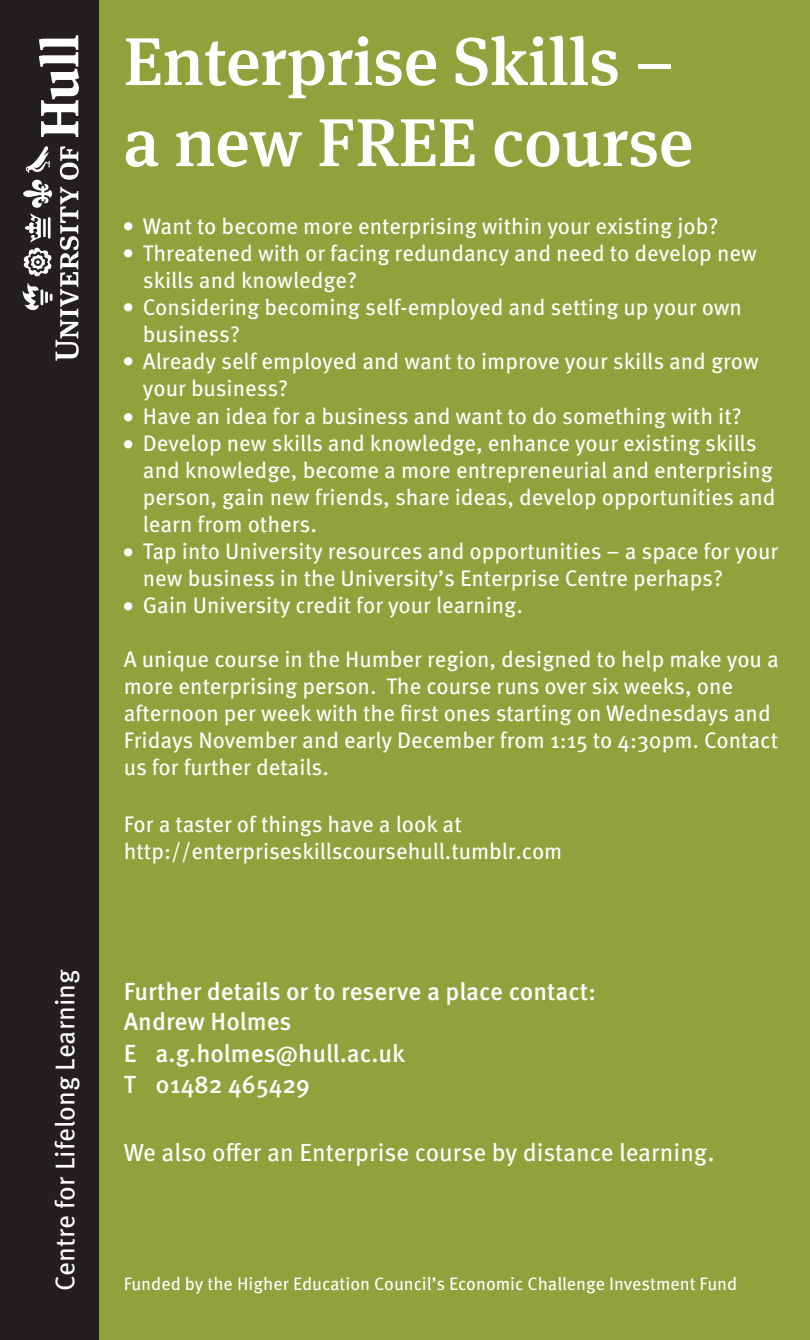
<style>
.page{position:relative;width:810px;height:1340px;background:#fff}
.page>*{position:absolute;margin:0;border:0;box-sizing:border-box;transform-origin:0 0}
.t1{font:500 67.5px/81px "Meta Serif OT";color:#fff}
.t2{font:27px "Meta OT";color:#fff}
.t3{font:500 24.75px/30.8px "Meta OT";color:#fff}
.t4{font:24.75px "Meta OT";color:#fff}
.t5{font:22.5px/27px "Meta OT";color:#fff}
.t6{font:18px "Meta OT";color:#fff}
</style>
<div class="page">
<div style="left:89px;top:0;width:721px;height:1339px;background:linear-gradient(to right,#90a23c,#90a23c)"></div>
<div style="left:0;top:0;width:98px;height:1339px;background:#231f20"></div>
<svg style="left:39px;top:35px;width:40px;height:102px"></svg>
<svg style="left:23px;top:146px;width:56px;height:215px"></svg>
<p class="t2" style="left:56px;top:1290px;width:323px;rotate:-90deg">Centre for Lifelong Learning</p>
<h1 class="t1" style="left:124px;top:26px;width:571px">Enterprise Skills – a new FREE course</h1>
<p class="t5" style="left:124px;top:215px;width:596px">● Want to become more enterprising within your existing job?</p>
<p class="t5" style="left:143px;top:242px;width:616px;text-indent:-19px">● Threatened with or facing redundancy and need to develop new skills and knowledge?</p>
<p class="t5" style="left:143px;top:296px;width:601px;text-indent:-19px">● Considering becoming self-employed and setting up your own business?</p>
<p class="t5" style="left:143px;top:350px;width:618px;text-indent:-19px">● Already self employed and want to improve your skills and grow your business?</p>
<p class="t5" style="left:124px;top:405px;width:620px">● Have an idea for a business and want to do something with it?</p>
<p class="t5" style="left:143px;top:432px;width:634px;text-indent:-19px">● Develop new skills and knowledge, enhance your existing skills and knowledge, become a more entrepreneurial and enterprising person, gain new friends, share ideas, develop opportunities and learn from others.</p>
<p class="t5" style="left:143px;top:540px;width:637px;text-indent:-19px">● Tap into University resources and opportunities – a space for your new business in the University’s Enterprise Centre perhaps?</p>
<p class="t5" style="left:124px;top:594px;width:401px">● Gain University credit for your learning.</p>
<p class="t5" style="left:124px;top:648px;width:657px">A unique course in the Humber region, designed to help make you a more enterprising person. The course runs over six weeks, one afternoon per week with the first ones starting on Wednesdays and Fridays November and early December from 1:15 to 4:30pm. Contact us for further details.</p>
<p class="t5" style="left:124px;top:812px;width:440px">For a taster of things have a look at http://enterpriseskillscoursehull.tumblr.com</p>
<p class="t3" style="left:124px;top:978px;width:474px">Further details or to reserve a place contact:<br>Andrew Holmes<br>E a.g.holmes@hull.ac.uk<br>T 01482 465429</p>
<p class="t4" style="left:124px;top:1143px;width:592px">We also offer an Enterprise course by distance learning.</p>
<p class="t6" style="left:124px;top:1277px;width:615px">Funded by the Higher Education Council’s Economic Challenge Investment Fund</p>
</div>
